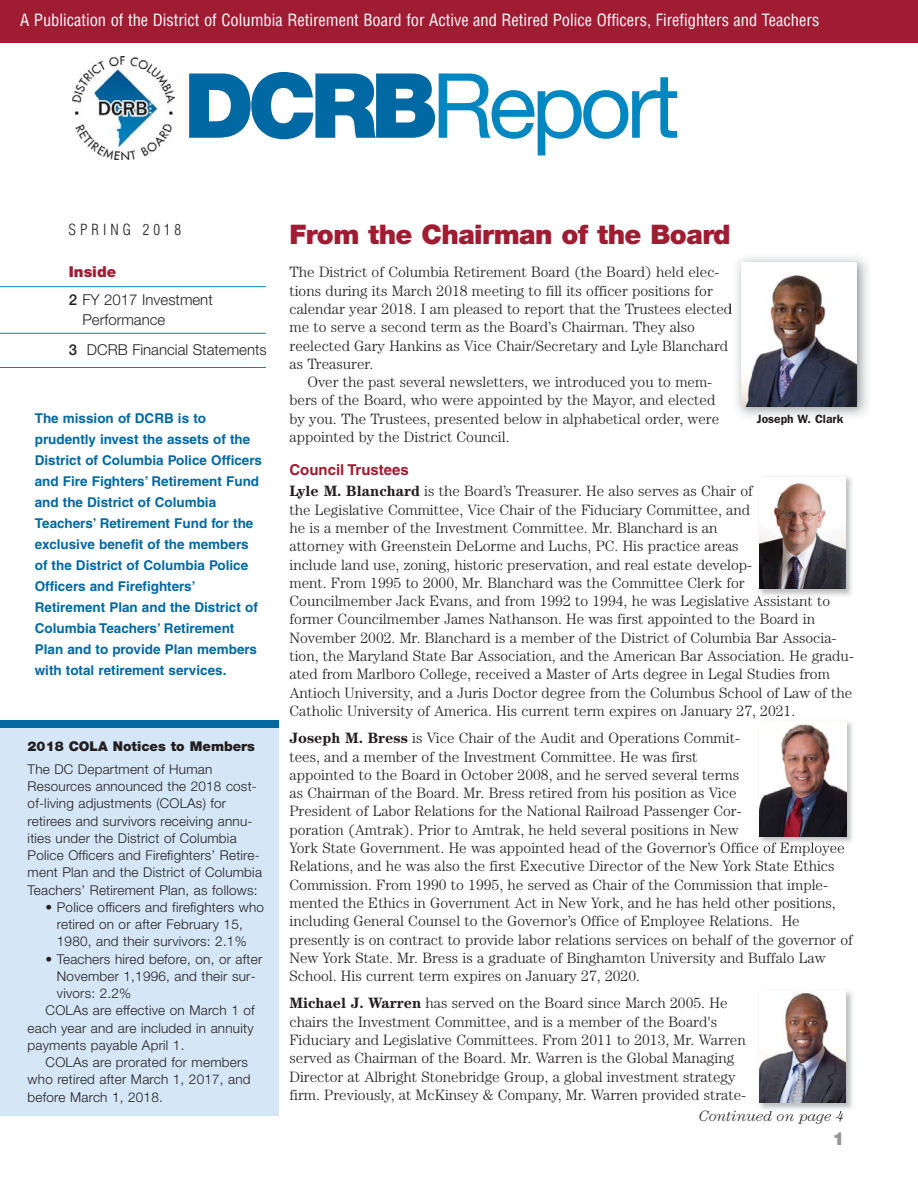
<style>
.page{position:relative;width:918px;height:1188px;background:#fff}
.page>*{position:absolute;margin:0;border:0;box-sizing:border-box;transform-origin:0 0}
.t1{font:90px "Helvetica Neue";letter-spacing:-.055em;color:#0086c0}
.t2{font:900 27px "Helvetica Neue";letter-spacing:-.02em;color:#9f1c32}
.t3{font:900 18px "Helvetica Neue";color:#939598}
.t4{font:condensed 16.5px "Helvetica";color:#fff}
.t5{font:300 15px/18.3px "Century";color:#231f20}
.t6{font:300 15px/28.5px "Helvetica Neue";color:#231f20}
.t7{font:italic 300 15px "Century";color:#231f20}
.t8{font:700 15px "Helvetica";color:#9f1c32}
.t9{font:300 condensed 15px "Helvetica";letter-spacing:.265em;color:#231f20}
.t10{font:300 13.5px/17.2px "Helvetica Neue";letter-spacing:.015em;color:#231f20}
.t11{font:700 13.5px/21px "Helvetica T Mc";color:#0068a2}
.t12{font:900 13.5px "Helvetica Neue";color:#231f20}
.t13{font:600 12px "Franklin Gothic";color:#231f20}
.s1{font-weight:900;color:#0068a2}
.s2{font-weight:900;color:#9f1c32}
.s3{font-weight:500}
.s4{font-weight:700}
</style>
<div class="page">
<div style="left:0;top:721px;width:278px;height:395px;background:#d5e6f7"></div>
<div style="left:0;top:0;width:918px;height:43px;background:#9f1c32"></div>
<img style="left:731px;top:257px;width:137px;height:160px">
<img style="left:742px;top:263px;width:114px;height:144px">
<img style="left:73px;top:57px;width:102px;height:103px">
<hr style="left:0;top:286px;width:266px;height:1px;background:#0086c0">
<hr style="left:0;top:333px;width:266px;height:1px;background:#0086c0">
<hr style="left:0;top:367px;width:266px;height:1px;background:#0086c0">
<div style="left:0;top:721px;width:278px;height:7px;background:#0068a2"></div>
<img style="left:756px;top:476px;width:96px;height:125px">
<img style="left:759px;top:477px;width:87px;height:112px">
<img style="left:754px;top:716px;width:99px;height:132px">
<img style="left:759px;top:721px;width:87px;height:115px">
<img style="left:759px;top:991px;width:94px;height:118px">
<img style="left:785px;top:1111px;width:58px;height:4px">
<img style="left:754px;top:1111px;width:29px;height:4px">
<img style="left:759px;top:992px;width:87px;height:111px">
<p class="t4" style="left:20px;top:14px;width:801px">A Publication of the District of Columbia Retirement Board for Active and Retired Police Officers, Firefighters and Teachers</p>
<h1 class="t1" style="left:184px;top:54px;width:497px"><span class="s1">DCRB</span>Report</h1>
<p class="t9" style="left:69px;top:224px;width:114px">SPRING 2018</p>
<h2 class="t2" style="left:290px;top:224px;width:443px">From the Chairman of the Board</h2>
<p class="t6" style="left:69px;top:259px;width:145px"><span class="s2">Inside<br></span><span class="s3">2</span> FY 2017 Investment</p>
<p class="t6" style="left:69px;top:306px;width:199px;line-height:30px;text-indent:14px">Performance<br><span class="s3">3</span> DCRB Financial Statements</p>
<p class="t11" style="left:35px;top:409px;width:229px">The mission of DCRB is to prudently invest the assets of the<br>District of Columbia Police Officers and Fire Fighters’ Retirement Fund and the District of Columbia<br>Teachers’ Retirement Fund for the exclusive benefit of the members of the District of Columbia Police<br>Officers and Firefighters’<br>Retirement Plan and the District of<br>Columbia Teachers’ Retirement<br>Plan and to provide Plan members with total retirement services.</p>
<p class="t12" style="left:28px;top:741px;width:229px">2018 COLA Notices to Members</p>
<p class="t10" style="left:28px;top:762px;width:236px">The DC Department of Human Resources announced the 2018 cost&shy;of-living adjustments (COLAs) for retirees and survivors receiving annu&shy;ities under the District of Columbia Police Officers and Firefighters’ Retire&shy;ment Plan and the District of Columbia Teachers’ Retirement Plan, as follows:</p>
<p class="t10" style="left:57px;top:900px;width:209px;text-indent:-11px">• Police officers and firefighters who retired on or after February 15,<br>1980, and their survivors: 2.1%</p>
<p class="t10" style="left:46px;top:951px;width:218px">• Teachers hired before, on, or after</p>
<p class="t10" style="left:57px;top:969px;width:200px">November 1,1996, and their sur-</p>
<p class="t10" style="left:57px;top:986px;width:76px">vivors: 2.2%</p>
<p class="t10" style="left:46px;top:1003px;width:211px">COLAs are effective on March 1 of</p>
<p class="t10" style="left:28px;top:1020px;width:227px">each year and are included in annuity</p>
<p class="t10" style="left:28px;top:1038px;width:158px">payments payable April 1.</p>
<p class="t10" style="left:46px;top:1055px;width:204px">COLAs are prorated for members</p>
<p class="t10" style="left:28px;top:1072px;width:225px">who retired after March 1, 2017, and</p>
<p class="t10" style="left:28px;top:1089px;width:137px">before March 1, 2018.</p>
<p class="t5" style="left:290px;top:264px;width:444px">The District of Columbia Retirement Board (the Board) held elec&shy;tions during its March 2018 meeting to fill its officer positions for calendar year 2018. I am pleased to report that the Trustees elected me to serve a second term as the Board’s Chairman. They also reelected Gary Hankins as Vice Chair/Secretary and Lyle Blanchard as Treasurer.</p>
<p class="t5" style="left:290px;top:374px;width:431px;text-indent:18px">Over the past several newsletters, we introduced you to mem&shy;bers of the Board, who were appointed by the Mayor, and elected by you. The Trustees, presented below in alphabetical order, were appointed by the District Council.</p>
<p class="t8" style="left:290px;top:464px;width:121px">Council Trustees</p>
<p class="t5" style="left:290px;top:483px;width:566px"><span class="s4">Lyle M. Blanchard</span> is the Board’s Treasurer. He also serves as Chair of<br>the Legislative Committee, Vice Chair of the Fiduciary Committee, and<br>he is a member of the Investment Committee. Mr. Blanchard is an<br>attorney with Greenstein DeLorme and Luchs, PC. His practice areas<br>include land use, zoning, historic preservation, and real estate develop-<br>ment. From 1995 to 2000, Mr. Blanchard was the Committee Clerk for<br>Councilmember Jack Evans, and from 1992 to 1994, he was Legislative Assistant to former Councilmember James Nathanson. He was first appointed to the Board in November 2002. Mr. Blanchard is a member of the District of Columbia Bar Associa&shy;tion, the Maryland State Bar Association, and the American Bar Association. He gradu&shy;ated from Marlboro College, received a Master of Arts degree in Legal Studies from Antioch University, and a Juris Doctor degree from the Columbus School of Law of the Catholic University of America. His current term expires on January 27, 2021.</p>
<p class="t5" style="left:290px;top:730px;width:565px"><span class="s4">Joseph M. Bress</span> is Vice Chair of the Audit and Operations Commit-<br>tees, and a member of the Investment Committee. He was first<br>appointed to the Board in October 2008, and he served several terms<br>as Chairman of the Board. Mr. Bress retired from his position as Vice<br>President of Labor Relations for the National Railroad Passenger Cor-<br>poration (Amtrak). Prior to Amtrak, he held several positions in New<br>York State Government. He was appointed head of the Governor’s Office of Employee Relations, and he was also the first Executive Director of the New York State Ethics Commission. From 1990 to 1995, he served as Chair of the Commission that imple&shy;mented the Ethics in Government Act in New York, and he has held other positions, including General Counsel to the Governor’s Office of Employee Relations. He presently is on contract to provide labor relations services on behalf of the governor of New York State. Mr. Bress is a graduate of Binghamton University and Buffalo Law School. His current term expires on January 27, 2020.</p>
<p class="t5" style="left:290px;top:995px;width:458px"><span class="s4">Michael J. Warren</span> has served on the Board since March 2005. He chairs the Investment Committee, and is a member of the Board's Fiduciary and Legislative Committees. From 2011 to 2013, Mr. Warren served as Chairman of the Board. Mr. Warren is the Global Managing Director at Albright Stonebridge Group, a global investment strategy firm. Previously, at McKinsey &amp; Company, Mr. Warren provided strate-</p>
<p class="t3" style="left:832px;top:1132px;width:14px">1</p>
<p class="t13" style="left:757px;top:415px;width:88px">Joseph W. Clark</p>
<p class="t7" style="left:699px;top:1111px;width:147px">Continued on page 4</p>
</div>
